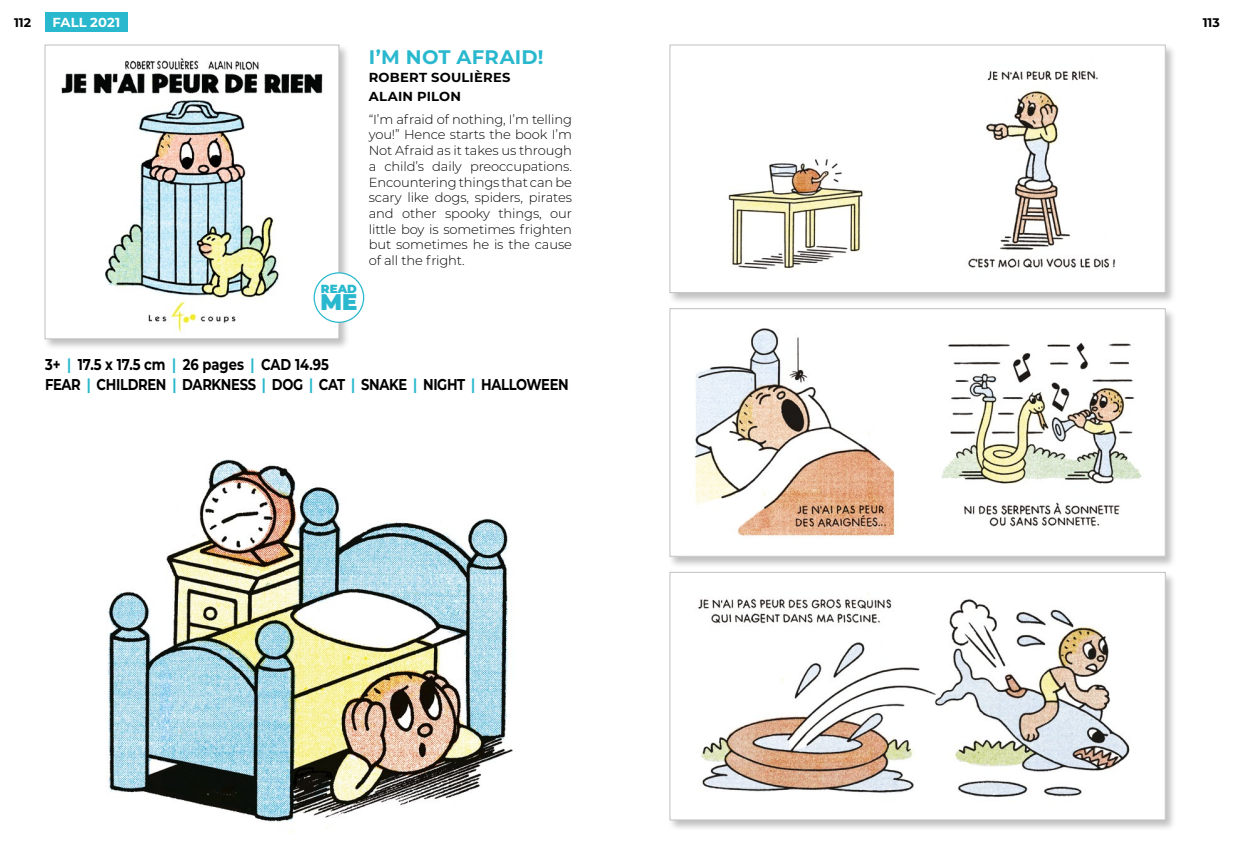
<style>
.page{position:relative;width:1234px;height:865px;background:#fff}
.page>*{position:absolute;margin:0;border:0;box-sizing:border-box;transform-origin:0 0}
.t1{font:900 22.62px "Montserrat";color:#29b8ce}
.t2{font:700 19.62px "Montserrat";letter-spacing:.01em;color:#29b8ce}
.t3{font:700 15.75px/19.6px "Montserrat";letter-spacing:-.025em;color:#000;scale:.83 1}
.t4{font:300 13.12px/15.8px "Montserrat";letter-spacing:-.01em;color:#000;text-align:justify}
.t5{font:700 13.12px/18.2px "Montserrat";letter-spacing:.02em;color:#000}
.t6{font:700 13.12px "Montserrat";letter-spacing:.005em;color:#fff}
.t7{font:700 12.5px "Montserrat";color:#000}
.t8{font:900 11.75px "Montserrat";color:#29b8ce}
.s1{color:#29b8ce}
</style>
<div class="page">
<div style="left:43px;top:44px;width:307px;height:307px;background:#000;opacity:.25"></div>
<img style="left:47px;top:47px;width:290px;height:290px">
<div style="left:45px;top:45px;width:294px;height:294px;border:1px solid #c1c0c0"></div>
<div style="left:668px;top:44px;width:508px;height:261px;background:#000;opacity:.25"></div>
<img style="left:671px;top:47px;width:492px;height:244px">
<div style="left:669px;top:45px;width:496px;height:248px;border:1px solid #c1c0c0"></div>
<div style="left:668px;top:307px;width:508px;height:261px;background:#000;opacity:.25"></div>
<img style="left:671px;top:310px;width:492px;height:244px">
<div style="left:669px;top:308px;width:496px;height:248px;border:1px solid #c1c0c0"></div>
<div style="left:668px;top:571px;width:508px;height:261px;background:#000;opacity:.25"></div>
<img style="left:671px;top:574px;width:492px;height:244px">
<div style="left:669px;top:572px;width:496px;height:248px;border:1px solid #c1c0c0"></div>
<img style="left:107px;top:459px;width:406px;height:374px">
<div style="left:314px;top:273px;width:49px;height:49px;background:#fff;border-radius:50%"></div>
<div style="left:313px;top:272px;width:51px;height:51px;border:1px solid #29b8ce;border-radius:50%"></div>
<div style="left:45px;top:12px;width:82px;height:19px;background:#29b8ce"></div>
<p class="t7" style="left:14px;top:13px;width:19px">112</p>
<p class="t6" style="left:53px;top:13px;width:69px">FALL 2021</p>
<p class="t7" style="left:1202px;top:13px;width:19px">113</p>
<p class="t8" style="left:321px;top:280px;width:37px">READ</p>
<h1 class="t1" style="left:320px;top:285px;width:38px">ME</h1>
<h2 class="t2" style="left:369px;top:43px;width:176px">I’M NOT AFRAID!</h2>
<p class="t5" style="left:369px;top:68px;width:143px">ROBERT SOULIÈRES<br>ALAIN PILON</p>
<p class="t4" style="left:369px;top:111px;width:205px">“I’m afraid of nothing, I’m telling you!” Hence starts the book I’m Not Afraid as it takes us through a child’s daily preoccupations.<br>Encountering things that can be scary like dogs, spiders, pirates and other spooky things, our little boy is sometimes frighten but sometimes he is the cause of all the fright.</p>
<p class="t3" style="left:45px;top:354px;width:632px">3+ <span class="s1">|</span> 17.5 x 17.5 cm <span class="s1">|</span> 26 pages <span class="s1">|</span> CAD 14.95<br>FEAR <span class="s1">|</span> CHILDREN <span class="s1">|</span> DARKNESS <span class="s1">|</span> DOG <span class="s1">|</span> CAT <span class="s1">|</span> SNAKE <span class="s1">|</span> NIGHT <span class="s1">|</span> HALLOWEEN</p>
</div>
